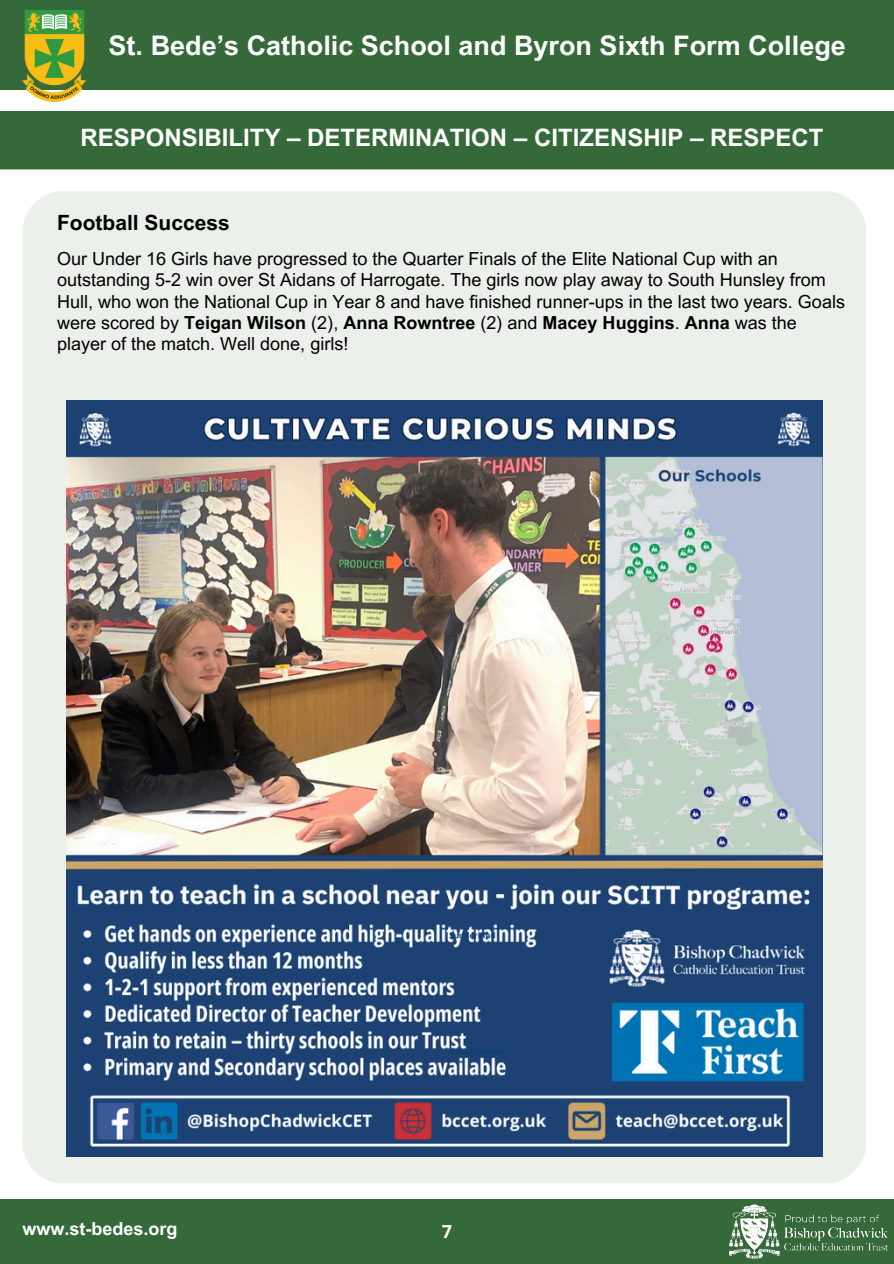
<style>
.page{position:relative;width:894px;height:1264px;background:#fff}
.page>*{position:absolute;margin:0;border:0;box-sizing:border-box;transform-origin:0 0}
.t1{font:700 27px "Arial MT Pro";color:#fff}
.t2{font:700 24px "Arial MT Pro";color:#fff}
.t3{font:700 21px "Arial MT Pro";color:#000}
.t4{font:18px/21.3px "Arial MT Pro";color:#000}
.t5{font:700 18px "Arial MT Pro";color:#fff}
.t6{font:700 18px "Open Sans";color:#fff}
.s1{font-weight:700}
</style>
<div class="page">
<div style="left:0;top:0;width:893px;height:89px;background:#356939"></div>
<div style="left:0;top:1199px;width:893px;height:64px;background:#356939"></div>
<div style="left:0;top:111px;width:893px;height:58px;background:#356939"></div>
<div style="left:23px;top:191px;width:843px;height:991px;background:#ebf0eb"></div>
<img style="left:729px;top:1204px;width:159px;height:55px">
<img style="left:22px;top:10px;width:63px;height:91px">
<img style="left:66px;top:400px;width:756px;height:756px">
<p class="t1" style="left:109px;top:35px;width:738px">St. Bede’s Catholic School and Byron Sixth Form College</p>
<h1 class="t2" style="left:80px;top:128px;width:744px">RESPONSIBILITY – DETERMINATION – CITIZENSHIP – RESPECT</h1>
<h2 class="t3" style="left:57px;top:215px;width:174px">Football Success</h2>
<p class="t4" style="left:57px;top:250px;width:789px">Our Under 16 Girls have progressed to the Quarter Finals of the Elite National Cup with an outstanding 5-2 win over St Aidans of Harrogate. The girls now play away to South Hunsley from Hull, who won the National Cup in Year 8 and have finished runner-ups in the last two years. Goals were scored by <span class="s1">Teigan Wilson</span> (2), <span class="s1">Anna Rowntree</span> (2) and <span class="s1">Macey Huggins</span>. <span class="s1">Anna</span> was the player of the match. Well done, girls!</p>
<h3 class="t5" style="left:22px;top:1221px;width:157px">www.st-bedes.org</h3>
<p class="t6" style="left:441px;top:1218px;width:12px">7</p>
</div>
